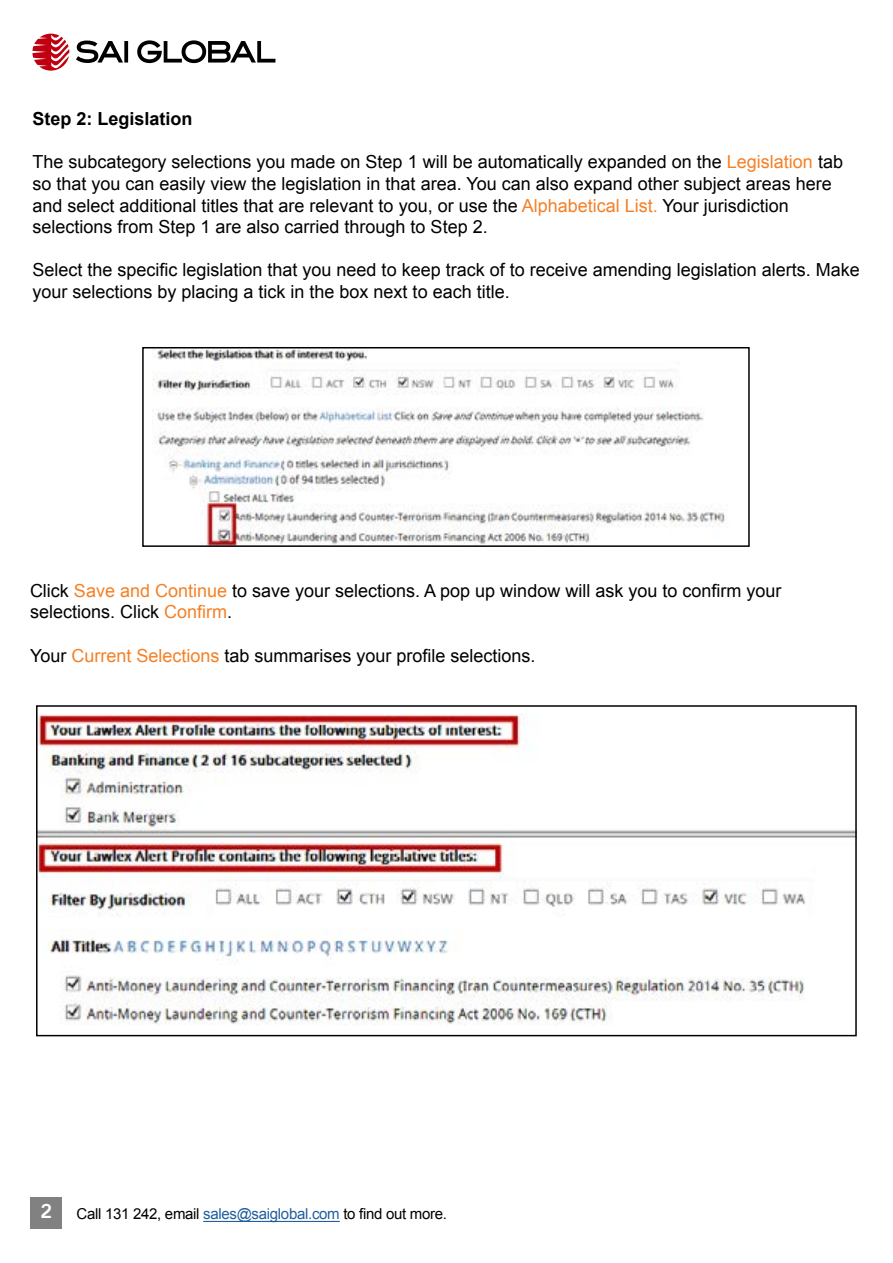
<style>
.page{position:relative;width:893px;height:1263px;background:#fff}
.page>*{position:absolute;margin:0;border:0;box-sizing:border-box;transform-origin:0 0}
.t1{font:18px/21.6px "Arial";color:#000}
.t2{font:700 18px "Arial";color:#000}
.t3{font:15px "Arial";letter-spacing:-.02em;color:#000}
.s1{color:#f58025}
.s2{font-family:"Trade Gothic LT Bold Two";font-size:19.5px;color:#fff}
.s3{color:#215e9e}
</style>
<div class="page">
<div style="left:31px;top:1197px;width:31px;height:31px;background:#828181"></div>
<svg style="left:32px;top:34px;width:37px;height:37px"></svg>
<svg style="left:76px;top:41px;width:52px;height:22px"></svg>
<svg style="left:137px;top:40px;width:138px;height:23px"></svg>
<hr style="left:203px;top:1221px;width:137px;height:1px;background:#215e9e">
<img style="left:153px;top:350px;width:572px;height:194px">
<div style="left:142px;top:347px;width:608px;height:200px;border:2px solid #000"></div>
<img style="left:39px;top:714px;width:815px;height:311px">
<div style="left:36px;top:705px;width:821px;height:331px;border:2px solid #000"></div>
<p class="t2" style="left:32px;top:107px;width:162px">Step 2: Legislation</p>
<p class="t1" style="left:32px;top:152px;width:812px">The subcategory selections you made on Step 1 will be automatically expanded on the <span class="s1">Legislation</span> tab so that you can easily view the legislation in that area. You can also expand other subject areas here and select additional titles that are relevant to you, or use the <span class="s1">Alphabetical List.</span> Your jurisdiction selections from Step 1 are also carried through to Step 2.</p>
<p class="t1" style="left:32px;top:260px;width:829px">Select the specific legislation that you need to keep track of to receive amending legislation alerts. Make your selections by placing a tick in the box next to each title.</p>
<p class="t1" style="left:30px;top:580px;width:753px">Click <span class="s1">Save and Continue</span> to save your selections. A pop up window will ask you to confirm your selections. Click <span class="s1">Confirm</span>.</p>
<p class="t1" style="left:30px;top:645px;width:507px">Your <span class="s1">Current Selections</span> tab summarises your profile selections.</p>
<p class="t3" style="left:41px;top:1204px;width:408px"><span class="s2">2</span> Call 131 242, email <span class="s3">sales@saiglobal.com</span> to find out more.</p>
</div>
